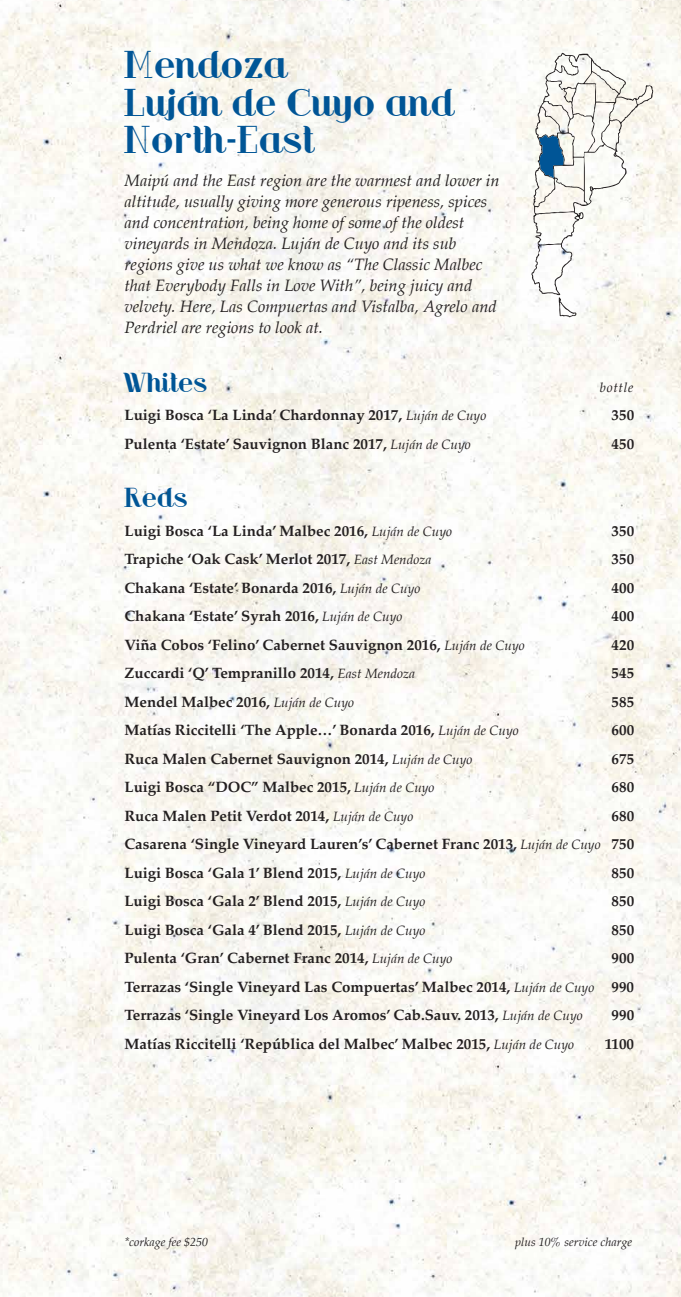
<style>
.page{position:relative;width:681px;height:1297px;background:#fff}
.page>*{position:absolute;margin:0;border:0;box-sizing:border-box;transform-origin:0 0}
.t1{font:36px/37.5px "Riot Squad";letter-spacing:.05em;color:#005596}
.t2{font:25.5px "Riot Squad";letter-spacing:.05em;color:#005596}
.t3{font:italic 16.5px/21px "Palatino";color:#231f20}
.t4{font:700 15px/28.5px "Palatino";color:#231f20;text-align:justify}
.t5{font:italic 13.5px "Palatino";letter-spacing:.05em;color:#231f20}
.t6{font:italic 12px "Palatino";color:#231f20}
.s1{font-weight:400;font-style:italic;font-size:13.5px}
</style>
<div class="page">
<img style="left:0;top:0;width:680px;height:1297px">
<svg style="left:531px;top:53px;width:122px;height:265px"></svg>
<h1 class="t1" style="left:124px;top:46px;width:330px">Mendoza<br>Luján de Cuyo and<br>North-East</h1>
<p class="t3" style="left:124px;top:170px;width:376px">Maipú and the East region are the warmest and lower in altitude, usually giving more generous ripeness, spices and concentration, being home of some of the oldest vineyards in Mendoza. Luján de Cuyo and its sub regions give us what we know as “The Classic Malbec that Everybody Falls in Love With”, being juicy and velvety. Here, Las Compuertas and Vistalba, Agrelo and Perdriel are regions to look at.</p>
<h2 class="t2" style="left:124px;top:368px;width:84px">Whites</h2>
<p class="t5" style="left:599px;top:376px;width:35px">bottle</p>
<p class="t4" style="left:124px;top:400px;width:363px">Luigi Bosca ‘La Linda’ Chardonnay 2017, <span class="s1">Luján de Cuyo</span></p>
<p class="t4" style="left:611px;top:400px;width:24px">350</p>
<p class="t4" style="left:124px;top:429px;width:348px">Pulenta ‘Estate’ Sauvignon Blanc 2017, <span class="s1">Luján de Cuyo</span></p>
<p class="t4" style="left:611px;top:429px;width:24px">450</p>
<h2 class="t2" style="left:124px;top:484px;width:64px">Reds</h2>
<p class="t4" style="left:124px;top:516px;width:329px">Luigi Bosca ‘La Linda’ Malbec 2016, <span class="s1">Luján de Cuyo</span></p>
<p class="t4" style="left:611px;top:516px;width:24px">350</p>
<p class="t4" style="left:124px;top:544px;width:308px">Trapiche ‘Oak Cask’ Merlot 2017, <span class="s1">East Mendoza</span></p>
<p class="t4" style="left:611px;top:544px;width:24px">350</p>
<p class="t4" style="left:124px;top:573px;width:297px">Chakana ‘Estate’ Bonarda 2016, <span class="s1">Luján de Cuyo</span></p>
<p class="t4" style="left:611px;top:573px;width:24px">400</p>
<p class="t4" style="left:124px;top:601px;width:279px">Chakana ‘Estate’ Syrah 2016, <span class="s1">Luján de Cuyo</span></p>
<p class="t4" style="left:611px;top:601px;width:24px">400</p>
<p class="t4" style="left:124px;top:630px;width:401px">Viña Cobos ‘Felino’ Cabernet Sauvignon 2016, <span class="s1">Luján de Cuyo</span></p>
<p class="t4" style="left:611px;top:630px;width:24px">420</p>
<p class="t4" style="left:124px;top:658px;width:292px">Zuccardi ‘Q’ Tempranillo 2014, <span class="s1">East Mendoza</span></p>
<p class="t4" style="left:611px;top:658px;width:24px">545</p>
<p class="t4" style="left:124px;top:687px;width:231px">Mendel Malbec 2016, <span class="s1">Luján de Cuyo</span></p>
<p class="t4" style="left:611px;top:687px;width:24px">585</p>
<p class="t4" style="left:124px;top:715px;width:395px">Matías Riccitelli ‘The Apple…’ Bonarda 2016, <span class="s1">Luján de Cuyo</span></p>
<p class="t4" style="left:611px;top:715px;width:24px">600</p>
<p class="t4" style="left:124px;top:744px;width:349px">Ruca Malen Cabernet Sauvignon 2014, <span class="s1">Luján de Cuyo</span></p>
<p class="t4" style="left:611px;top:744px;width:24px">675</p>
<p class="t4" style="left:124px;top:772px;width:311px">Luigi Bosca “DOC” Malbec 2015, <span class="s1">Luján de Cuyo</span></p>
<p class="t4" style="left:611px;top:772px;width:24px">680</p>
<p class="t4" style="left:124px;top:801px;width:290px">Ruca Malen Petit Verdot 2014, <span class="s1">Luján de Cuyo</span></p>
<p class="t4" style="left:124px;top:801px;width:511px;text-indent:487px">680<br>Casarena ‘Single Vineyard Lauren’s’ Cabernet Franc 2013, <span class="s1">Luján de Cuyo</span> 750<br>Luigi Bosca ‘Gala 1’ Blend 2015, <span class="s1">Luján de Cuyo</span></p>
<p class="t4" style="left:611px;top:858px;width:24px">850</p>
<p class="t4" style="left:124px;top:886px;width:302px">Luigi Bosca ‘Gala 2’ Blend 2015, <span class="s1">Luján de Cuyo</span></p>
<p class="t4" style="left:611px;top:886px;width:24px">850</p>
<p class="t4" style="left:124px;top:915px;width:302px">Luigi Bosca ‘Gala 4’ Blend 2015, <span class="s1">Luján de Cuyo</span></p>
<p class="t4" style="left:611px;top:915px;width:24px">850</p>
<p class="t4" style="left:124px;top:943px;width:329px">Pulenta ‘Gran’ Cabernet Franc 2014, <span class="s1">Luján de Cuyo</span></p>
<p class="t4" style="left:124px;top:943px;width:511px;text-indent:487px">900<br>Terrazas ‘Single Vineyard Las Compuertas’ Malbec 2014, <span class="s1">Luján de Cuyo</span> 990<br>Terrazas ‘Single Vineyard Los Aromos’ Cab.Sauv. 2013, <span class="s1">Luján de Cuyo</span></p>
<p class="t4" style="left:611px;top:1000px;width:24px">990</p>
<p class="t4" style="left:124px;top:1029px;width:451px">Matías Riccitelli ‘República del Malbec’ Malbec 2015, <span class="s1">Luján de Cuyo</span></p>
<p class="t4" style="left:604px;top:1029px;width:31px">1100</p>
<p class="t6" style="left:124px;top:1232px;width:85px">*corkage fee $250</p>
<p class="t6" style="left:515px;top:1232px;width:118px">plus 10% service charge</p>
</div>
